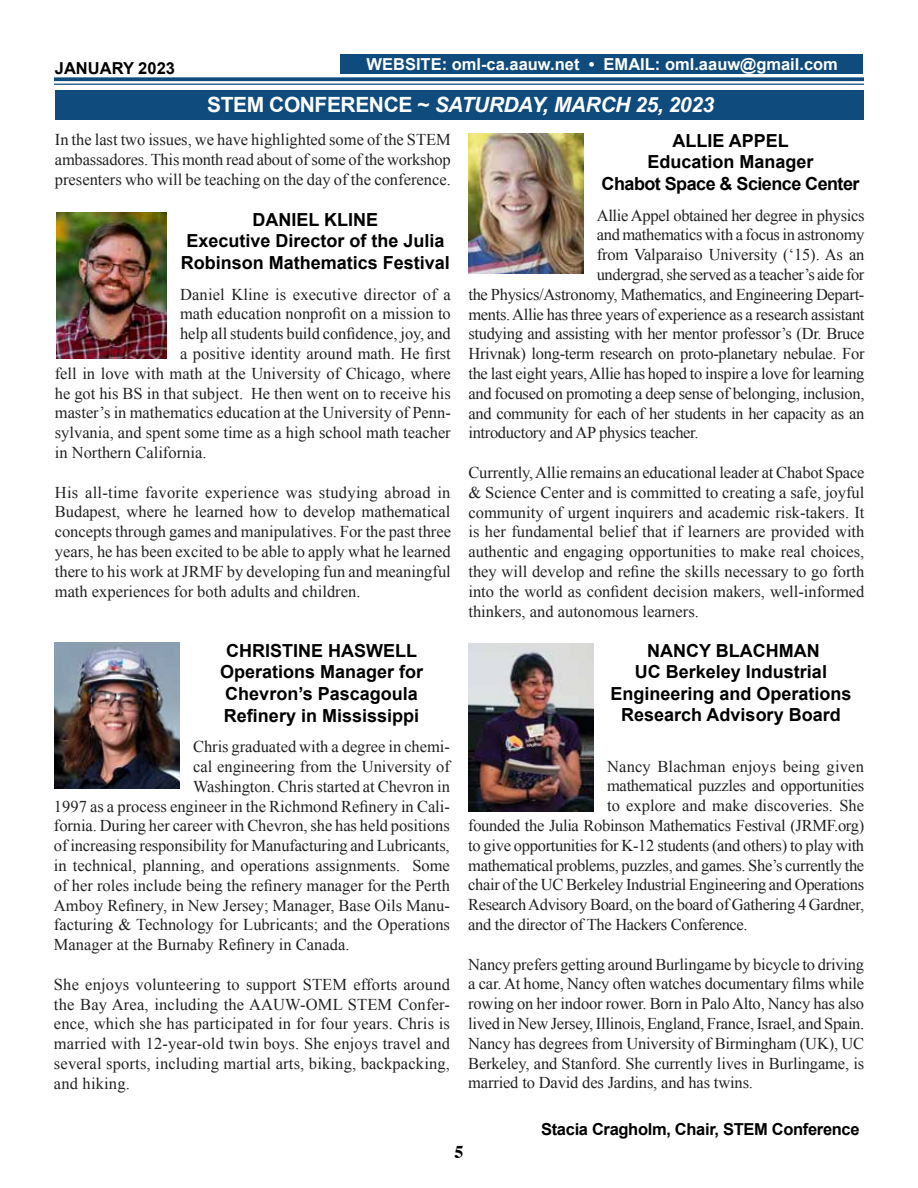
<style>
.page{position:relative;width:918px;height:1188px;background:#fff}
.page>*{position:absolute;margin:0;border:0;box-sizing:border-box;transform-origin:0 0}
.t1{font:italic 700 21px "Arial";letter-spacing:-.02em;color:#fff}
.t2{font:700 18px/21.6px "Arial";color:#000;text-align:center}
.t3{font:700 18px "Times";color:#000}
.t4{font:16.5px/19.8px "Times New Roman";letter-spacing:-.005em;color:#222;text-align:justify}
.t5{font:700 16.5px "Arial";color:#fff}
.t6{font:16.5px "Times New Roman";letter-spacing:-.025em;color:#222}
.t7{font:700 16.5px "Arial";letter-spacing:-.02em;color:#000}
.t8{font:700 16.5px "Arial";color:#000}
.s1{font-style:normal}
</style>
<div class="page">
<svg style="left:54px;top:81px;width:810px;height:3px"></svg>
<svg style="left:54px;top:77px;width:810px;height:4px;background:#245b88"></svg>
<hr style="left:54px;top:84px;width:810px;height:1px;background:#0f4b7d">
<div style="left:340px;top:54px;width:523px;height:20px;background:#0f4b7d"></div>
<div style="left:56px;top:90px;width:808px;height:30px;background:#0f4b7d"></div>
<img style="left:468px;top:134px;width:115px;height:140px">
<img style="left:56px;top:213px;width:111px;height:145px">
<img style="left:468px;top:644px;width:126px;height:167px">
<img style="left:54px;top:643px;width:126px;height:146px">
<p class="t8" style="left:55px;top:58px;width:122px">JANUARY 2023</p>
<p class="t5" style="left:367px;top:54px;width:473px">WEBSITE: oml-ca.aauw.net • EMAIL: oml.aauw@gmail.com</p>
<p class="t1" style="left:207px;top:91px;width:508px"><span class="s1">STEM CONFERENCE ~</span> SATURDAY, MARCH 25, 2023</p>
<p class="t4" style="left:55px;top:129px;width:398px">In the last two issues, we have highlighted some of the STEM ambassadores. This month read about of some of the workshop presenters who will be teaching on the day of the conference.</p>
<p class="t2" style="left:181px;top:209px;width:271px">DANIEL KLINE<br>Executive Director of the Julia<br>Robinson Mathematics Festival</p>
<p class="t4" style="left:180px;top:284px;width:272px">Daniel Kline is executive director of a</p>
<p class="t4" style="left:180px;top:304px;width:272px">math education nonprofit on a mission to</p>
<p class="t4" style="left:180px;top:324px;width:272px">help all students build confidence, joy, and</p>
<p class="t4" style="left:180px;top:343px;width:272px">a positive identity around math. He first</p>
<p class="t4" style="left:55px;top:363px;width:398px">fell in love with math at the University of Chicago, where</p>
<p class="t4" style="left:55px;top:383px;width:397px">he got his BS in that subject. He then went on to receive his</p>
<p class="t4" style="left:55px;top:403px;width:398px">master’s in mathematics education at the University of Penn-</p>
<p class="t4" style="left:55px;top:423px;width:397px">sylvania, and spent some time as a high school math teacher</p>
<p class="t4" style="left:55px;top:442px;width:153px">in Northern California.</p>
<p class="t4" style="left:55px;top:482px;width:398px">His all-time favorite experience was studying abroad in Budapest, where he learned how to develop mathematical concepts through games and manipulatives. For the past three years, he has been excited to be able to apply what he learned there to his work at JRMF by developing fun and meaningful math experiences for both adults and children.</p>
<p class="t2" style="left:602px;top:130px;width:259px">ALLIE APPEL<br>Education Manager<br>Chabot Space &amp; Science Center</p>
<p class="t4" style="left:597px;top:205px;width:269px">Allie Appel obtained her degree in physics</p>
<p class="t4" style="left:597px;top:225px;width:269px">and mathematics with a focus in astronomy</p>
<p class="t4" style="left:597px;top:244px;width:269px">from Valparaiso University (‘15). As an</p>
<p class="t6" style="left:597px;top:263px;width:269px">undergrad, she served as a teacher’s aide for</p>
<p class="t4" style="left:468px;top:284px;width:398px">the Physics/Astronomy, Mathematics, and Engineering Depart-</p>
<p class="t4" style="left:468px;top:304px;width:398px">ments. Allie has three years of experience as a research assistant</p>
<p class="t4" style="left:468px;top:324px;width:398px">studying and assisting with her mentor professor’s (Dr. Bruce</p>
<p class="t4" style="left:468px;top:343px;width:398px">Hrivnak) long-term research on proto-planetary nebulae. For</p>
<p class="t4" style="left:468px;top:363px;width:398px">the last eight years, Allie has hoped to inspire a love for learning</p>
<p class="t4" style="left:468px;top:383px;width:398px">and focused on promoting a deep sense of belonging, inclusion,</p>
<p class="t4" style="left:468px;top:403px;width:397px">and community for each of her students in her capacity as an</p>
<p class="t4" style="left:468px;top:423px;width:232px">introductory and AP physics teacher.</p>
<p class="t4" style="left:468px;top:462px;width:398px">Currently, Allie remains an educational leader at Chabot Space &amp; Science Center and is committed to creating a safe, joyful community of urgent inquirers and academic risk-takers. It is her fundamental belief that if learners are provided with authentic and engaging opportunities to make real choices, they will develop and refine the skills necessary to go forth into the world as confident decision makers, well-informed thinkers, and autonomous learners.</p>
<p class="t2" style="left:220px;top:640px;width:205px">CHRISTINE HASWELL<br>Operations Manager for<br>Chevron’s Pascagoula<br>Refinery in Mississippi</p>
<p class="t4" style="left:193px;top:736px;width:258px">Chris graduated with a degree in chemi-</p>
<p class="t4" style="left:193px;top:756px;width:258px">cal engineering from the University of</p>
<p class="t4" style="left:193px;top:776px;width:258px">Washington. Chris started at Chevron in</p>
<p class="t4" style="left:54px;top:796px;width:398px">1997 as a process engineer in the Richmond Refinery in Cali-</p>
<p class="t4" style="left:54px;top:816px;width:397px">fornia. During her career with Chevron, she has held positions</p>
<p class="t4" style="left:54px;top:835px;width:397px">of increasing responsibility for Manufacturing and Lubricants,</p>
<p class="t4" style="left:54px;top:855px;width:397px">in technical, planning, and operations assignments. Some</p>
<p class="t4" style="left:54px;top:875px;width:397px">of her roles include being the refinery manager for the Perth</p>
<p class="t4" style="left:54px;top:895px;width:398px">Amboy Refinery, in New Jersey; Manager, Base Oils Manu-</p>
<p class="t4" style="left:54px;top:915px;width:398px">facturing &amp; Technology for Lubricants; and the Operations</p>
<p class="t4" style="left:54px;top:934px;width:297px">Manager at the Burnaby Refinery in Canada.</p>
<p class="t4" style="left:54px;top:974px;width:398px">She enjoys volunteering to support STEM efforts around the Bay Area, including the AAUW-OML STEM Confer&shy;ence, which she has participated in for four years. Chris is married with 12-year-old twin boys. She enjoys travel and several sports, including martial arts, biking, backpacking, and hiking.</p>
<p class="t2" style="left:610px;top:640px;width:243px">NANCY BLACHMAN<br>UC Berkeley Industrial<br>Engineering and Operations<br>Research Advisory Board</p>
<p class="t4" style="left:607px;top:756px;width:258px">Nancy Blachman enjoys being given</p>
<p class="t4" style="left:607px;top:776px;width:259px">mathematical puzzles and opportunities</p>
<p class="t4" style="left:607px;top:796px;width:259px">to explore and make discoveries. She</p>
<p class="t4" style="left:468px;top:815px;width:398px">founded the Julia Robinson Mathematics Festival (JRMF.org)</p>
<p class="t4" style="left:468px;top:835px;width:397px">to give opportunities for K-12 students (and others) to play with</p>
<p class="t4" style="left:468px;top:855px;width:398px">mathematical problems, puzzles, and games. She’s currently the</p>
<p class="t4" style="left:468px;top:875px;width:398px">chair of the UC Berkeley Industrial Engineering and Operations</p>
<p class="t4" style="left:468px;top:895px;width:397px">Research Advisory Board, on the board of Gathering 4 Gardner,</p>
<p class="t4" style="left:468px;top:914px;width:281px">and the director of The Hackers Conference.</p>
<p class="t4" style="left:468px;top:954px;width:398px">Nancy prefers getting around Burlingame by bicycle to driving a car. At home, Nancy often watches documentary films while rowing on her indoor rower. Born in Palo Alto, Nancy has also lived in New Jersey, Illinois, England, France, Israel, and Spain.<br>Nancy has degrees from University of Birmingham (UK), UC Berkeley, and Stanford. She currently lives in Burlingame, is married to David des Jardins, and has twins.</p>
<p class="t7" style="left:541px;top:1118px;width:320px">Stacia Cragholm, Chair, STEM Conference</p>
<p class="t3" style="left:454px;top:1135px;width:10px">5</p>
</div>
